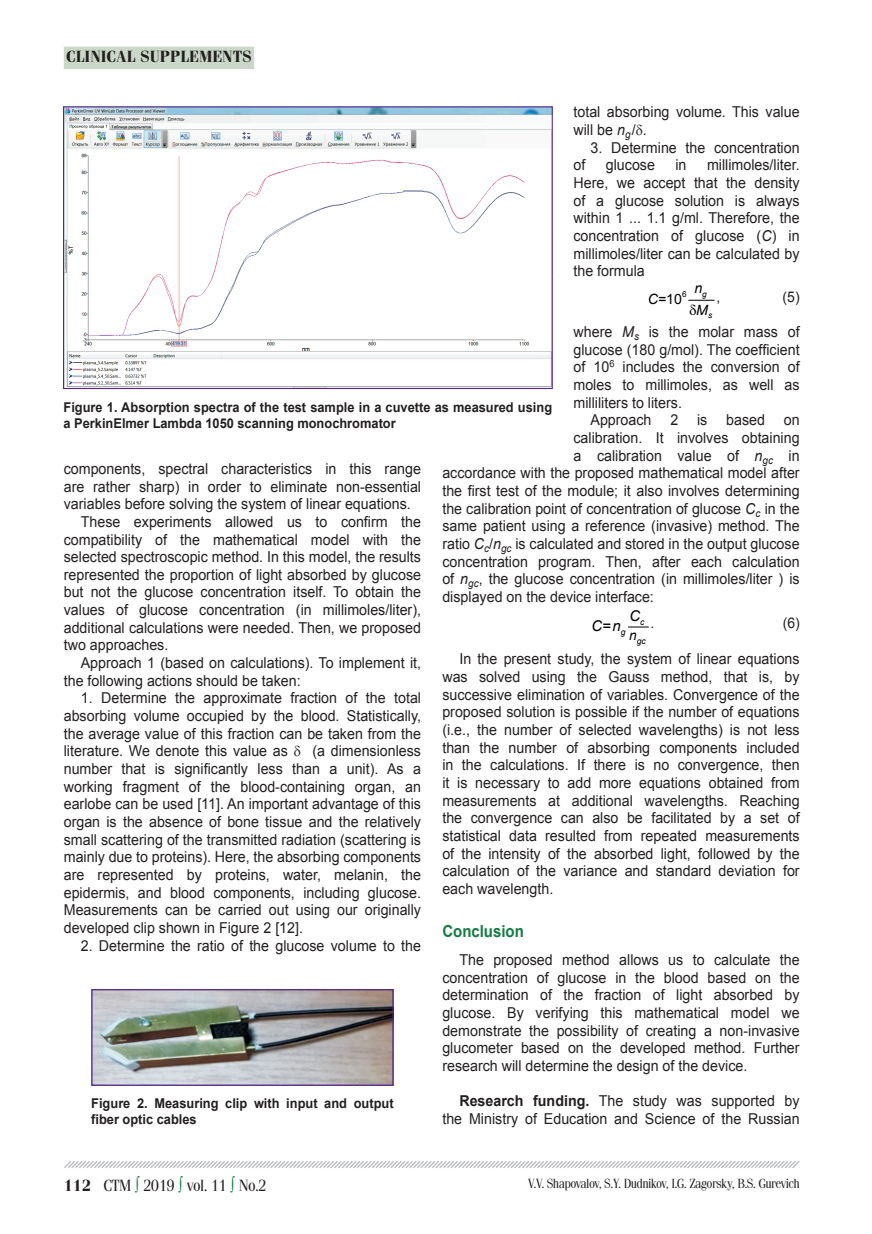
<style>
.page{position:relative;width:872px;height:1234px;background:#fff}
.page>*{position:absolute;margin:0;border:0;box-sizing:border-box;transform-origin:0 0}
.t1{font:16.5px "Simeiz";color:#231f20}
.t2{font:700 16.5px "Simeiz";letter-spacing:.04em;color:#231f20}
.Jzag__зеленый__ENG{font:700 16.5px "Arial";color:#127c43;scale:.9 1}
.Основной_англ{font:15px/17.7px "Arial";color:#231f20;text-align:justify;scale:.95 1}
.t3{font:italic 14.85px "Arial";color:#000}
.Основной_текст{font:14.7px "Arial";color:#231f20;scale:.95 1}
.t4{font:italic 14.1px/21.3px "Arial";color:#000}
.t5{font:italic 13.65px "Arial";color:#000}
.Подрис_подпись{font:700 13.5px/16.2px "Arial";color:#231f20;scale:.95 1}
.Колонтитул{font:13.5px "Simeiz";color:#231f20;scale:.95 1}
.t6{font:italic 8.55px "Arial";color:#000}
.t7{font:italic 8.25px "Arial";color:#000}
.t8{font:8.25px "Arial";color:#000}
.s1{font-style:italic}
.s2{font-style:normal}
.s3{font-weight:700}
.s4{color:#127c43}
</style>
<div class="page">
<svg style="left:64px;top:1161px;width:736px;height:7px"></svg>
<div style="left:64px;top:47px;width:190px;height:22px;background:#cbd8c9"></div>
<svg style="left:628px;top:626px;width:20px;height:1px"></svg>
<img style="left:65px;top:108px;width:486px;height:279px">
<div style="left:63px;top:106px;width:490px;height:283px;border:1px solid #542685"></div>
<img style="left:93px;top:990px;width:299px;height:93px">
<div style="left:91px;top:988px;width:303px;height:97px;border:1px solid #542685"></div>
<svg style="left:688px;top:300px;width:26px;height:1px"></svg>
<p class="t2" style="left:67px;top:48px;width:186px">CLINICAL SUPPLEMENTS</p>
<p class="Основной_англ" style="left:573px;top:103px;width:239px">total absorbing volume. This value will be <span class="s1">n</span><sub>g</sub> / .</p>
<p class="Основной_англ" style="left:590px;top:138px;width:222px">3. Determine the concentration</p>
<p class="Основной_англ" style="left:573px;top:156px;width:14px">of</p>
<p class="Основной_англ" style="left:606px;top:156px;width:53px">glucose</p>
<p class="Основной_англ" style="left:675px;top:156px;width:13px">in</p>
<p class="Основной_англ" style="left:573px;top:156px;width:239px;text-indent:133px">millimoles/liter.<br>Here, we accept that the density of a glucose solution is always within 1 ... 1.1 g/ml. Therefore, the concentration of glucose (<span class="s1">C</span>) in millimoles/liter can be calculated by the formula</p>
<p class="t8" style="left:682px;top:289px;width:6px">6</p>
<p class="t4" style="left:694px;top:278px;width:15px">n<br>M</p>
<p class="Основной_текст" style="left:716px;top:287px;width:6px">,</p>
<p class="Основной_текст" style="left:782px;top:287px;width:19px">(5)</p>
<p class="Основной_англ" style="left:573px;top:323px;width:239px">where <span class="s1">M</span><sub>s</sub> is the molar mass of glucose (180 g/mol). The coefficient of 10<sup>6</sup> includes the conversion of moles to millimoles, as well as milliliters to liters.</p>
<p class="Основной_англ" style="left:590px;top:411px;width:66px">Approach</p>
<p class="Основной_англ" style="left:670px;top:411px;width:10px">2</p>
<p class="Основной_англ" style="left:697px;top:411px;width:12px">is</p>
<p class="Основной_англ" style="left:726px;top:411px;width:42px">based</p>
<p class="Основной_англ" style="left:784px;top:411px;width:18px">on</p>
<p class="Основной_англ" style="left:573px;top:428px;width:239px">calibration. It involves obtaining</p>
<p class="Основной_англ" style="left:573px;top:446px;width:239px">a calibration value of <span class="s1">n</span><sub>gc</sub> in</p>
<p class="Основной_англ" style="left:442px;top:464px;width:377px">accordance with the proposed mathematical model after</p>
<p class="Основной_англ" style="left:442px;top:481px;width:377px">the first test of the module; it also involves determining</p>
<p class="Основной_англ" style="left:442px;top:499px;width:377px">the calibration point of concentration of glucose <span class="s1">C</span><sub>c</sub> in the</p>
<p class="Основной_англ" style="left:442px;top:517px;width:377px">same patient using a reference (invasive) method. The</p>
<p class="Основной_англ" style="left:442px;top:534px;width:377px">ratio <span class="s1">C</span><sub>c</sub>/<span class="s1">n</span><sub>gс</sub> is calculated and stored in the output glucose</p>
<p class="Основной_англ" style="left:442px;top:552px;width:377px">concentration program. Then, after each calculation</p>
<p class="Основной_англ" style="left:442px;top:570px;width:377px">of <span class="s1">n</span><sub>gс</sub>, the glucose concentration (in millimoles/liter ) is</p>
<p class="Основной_англ" style="left:442px;top:587px;width:224px">displayed on the device interface:</p>
<p class="t6" style="left:640px;top:616px;width:6px">c</p>
<p class="t6" style="left:621px;top:625px;width:6px">g</p>
<p class="t6" style="left:637px;top:635px;width:11px">gc</p>
<p class="t4" style="left:647px;top:288px;width:36px">C=<span class="s2">10</span></p>
<p class="t7" style="left:702px;top:288px;width:6px">g</p>
<p class="t7" style="left:708px;top:310px;width:6px">s</p>
<p class="Подрис_подпись" style="left:64px;top:399px;width:516px">Figure 1. Absorption spectra of the test sample in a cuvette as measured using a PerkinElmer Lambda 1050 scanning monochromator</p>
<p class="Основной_англ" style="left:64px;top:459px;width:377px">components, spectral characteristics in this range are rather sharp) in order to eliminate non-essential variables before solving the system of linear equations.</p>
<p class="Основной_англ" style="left:64px;top:512px;width:377px;text-indent:17px">These experiments allowed us to confirm the compatibility of the mathematical model with the selected spectroscopic method. In this model, the results represented the proportion of light absorbed by glucose but not the glucose concentration itself. To obtain the values of glucose concentration (in millimoles/liter), additional calculations were needed. Then, we proposed two approaches.</p>
<p class="Основной_англ" style="left:64px;top:653px;width:377px;text-indent:17px">Approach 1 (based on calculations). To implement it, the following actions should be taken:</p>
<p class="Основной_англ" style="left:64px;top:689px;width:377px;text-indent:17px">1. Determine the approximate fraction of the total absorbing volume occupied by the blood. Statistically, the average value of this fraction can be taken from the literature. We denote this value as</p>
<p class="t3" style="left:629px;top:606px;width:12px">C</p>
<p class="t3" style="left:591px;top:615px;width:31px">С=n</p>
<p class="Основной_текст" style="left:650px;top:612px;width:6px">.</p>
<p class="Основной_текст" style="left:782px;top:612px;width:19px">(6)</p>
<p class="Основной_англ" style="left:442px;top:650px;width:377px;text-indent:17px">In the present study, the system of linear equations was solved using the Gauss method, that is, by successive elimination of variables. Convergence of the proposed solution is possible if the number of equations (i.e., the number of selected wavelengths) is not less than the number of absorbing components included in the calculations. If there is no convergence, then it is necessary to add more equations obtained from measurements at additional wavelengths. Reaching the convergence can also be facilitated by a set of statistical data resulted from repeated measurements of the intensity of the absorbed light, followed by the calculation of the variance and standard deviation for each wavelength.</p>
<p class="Jzag__зеленый__ENG" style="left:442px;top:919px;width:92px">Conclusion</p>
<p class="Основной_англ" style="left:442px;top:950px;width:377px;text-indent:17px">The proposed method allows us to calculate the concentration of glucose in the blood based on the determination of the fraction of light absorbed by glucose. By verifying this mathematical model we demonstrate the possibility of creating a non-invasive glucometer based on the developed method. Further research will determine the design of the device.</p>
<p class="Основной_англ" style="left:442px;top:1091px;width:377px;text-align:right"><span class="s3">Research funding.</span> The study was supported by the Ministry of Education and Science of the Russian</p>
<p class="t5" style="left:629px;top:625px;width:9px">n</p>
<p class="Основной_англ" style="left:64px;top:742px;width:377px;text-indent:248px">(a dimensionless number that is significantly less than a unit). As a working fragment of the blood-containing organ, an earlobe can be used [11]. An important advantage of this organ is the absence of bone tissue and the relatively small scattering of the transmitted radiation (scattering is mainly due to proteins). Here, the absorbing components are represented by proteins, water, melanin, the epidermis, and blood components, including glucose.<br>Measurements can be carried out using our originally developed clip shown in Figure 2 [12].</p>
<p class="Основной_англ" style="left:81px;top:936px;width:360px">2. Determine the ratio of the glucose volume to the</p>
<p class="Подрис_подпись" style="left:91px;top:1094px;width:320px">Figure 2. Measuring clip with input and output fiber optic cables</p>
<p class="t1" style="left:64px;top:1176px;width:204px"><span class="s3">112</span> СТМ <span class="s4">∫</span> 2019 <span class="s4">∫</span> vol. 11 <span class="s4">∫</span> No.2</p>
<p class="Колонтитул" style="left:528px;top:1176px;width:287px">V.V. Shapovalov, S.Y. Dudnikov, I.G. Zagorsky, B.S. Gurevich</p>
</div>
